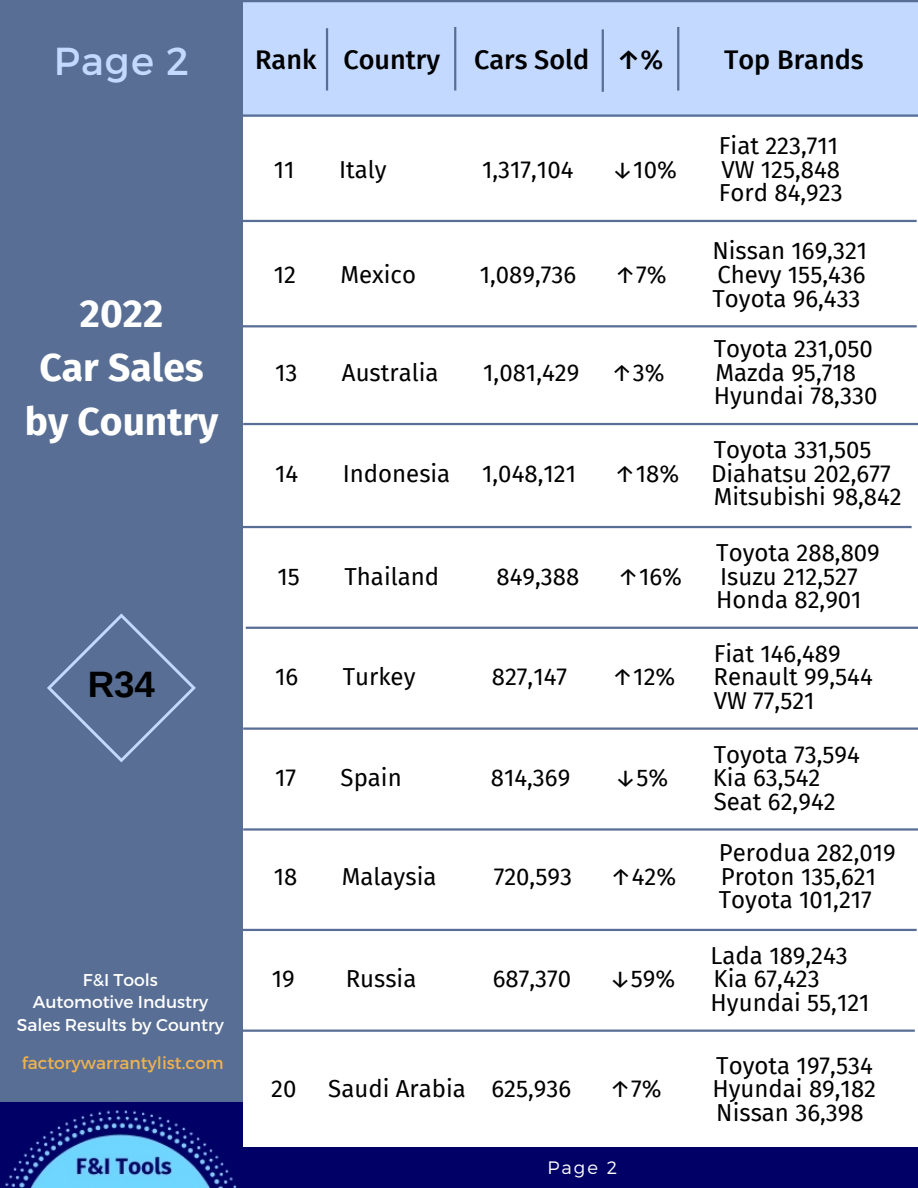
<style>
.page{position:relative;width:918px;height:1188px;background:#fff}
.page>*{position:absolute;margin:0;border:0;box-sizing:border-box;transform-origin:0 0}
.t1{font:700 39px/54px "Fira Sans";color:#fff;text-align:center}
.t2{font:39px "Montserrat";color:#c3d9ff}
.t3{font:700 36.75px "Arimo";color:#000}
.t4{font:500 27px "Fira Sans";color:#000}
.t5{font:24px/23.7px "Fira Sans";color:#000}
.t6{font:300 18px "Montserrat";color:#fff}
.t7{font:17.1px "Montserrat";color:#fff}
.t8{font:17.1px "Montserrat";color:#eeb14f}
</style>
<div class="page">
<div style="left:243px;top:0;width:675px;height:117px;background:#c3d9ff"></div>
<hr style="left:243px;top:423px;width:675px;height:2px;background:#586e94">
<hr style="left:242px;top:325px;width:675px;height:2px;background:#586e94">
<hr style="left:237px;top:526px;width:675px;height:2px;background:#586e94">
<hr style="left:246px;top:627px;width:672px;height:2px;background:#586e94">
<hr style="left:243px;top:828px;width:675px;height:3px;background:#586e94">
<div style="left:0;top:0;width:243px;height:1188px;background:#586e94"></div>
<hr style="left:241px;top:114px;width:677px;height:3px;background:#586e94">
<hr style="left:326px;top:28px;width:2px;height:63px;background:#586e94">
<hr style="left:602px;top:29px;width:2px;height:63px;background:#586e94">
<hr style="left:454px;top:27px;width:2px;height:64px;background:#586e94">
<hr style="left:677px;top:27px;width:2px;height:64px;background:#586e94">
<hr style="left:241px;top:0;width:677px;height:2px;background:#586e94">
<img style="left:0;top:1102px;width:243px;height:86px">
<div style="left:241px;top:1148px;width:677px;height:40px;background:#006"></div>
<hr style="left:243px;top:727px;width:675px;height:3px;background:#586e94">
<svg style="left:47px;top:613px;width:149px;height:150px"></svg>
<hr style="left:240px;top:1030px;width:675px;height:2px;background:#586e94">
<hr style="left:242px;top:220px;width:675px;height:2px;background:#586e94">
<hr style="left:242px;top:929px;width:675px;height:2px;background:#586e94">
<h5 class="t2" style="left:54px;top:36px;width:137px">Page 2</h5>
<h5 class="t1" style="left:25px;top:286px;width:195px">2022<br>Car Sales by Country</h5>
<p class="t3" style="left:88px;top:664px;width:69px">R34</p>
<h5 class="t7" style="left:83px;top:969px;width:77px">F&amp;I Tools</h5>
<h5 class="t7" style="left:33px;top:991px;width:177px">Automotive Industry</h5>
<h5 class="t7" style="left:17px;top:1013px;width:209px">Sales Results by Country</h5>
<h5 class="t8" style="left:22px;top:1051px;width:203px">factorywarrantylist.com</h5>
<h4 class="t4" style="left:255px;top:44px;width:187px">Rank Country</h4>
<h4 class="t4" style="left:474px;top:44px;width:191px">Cars Sold ↑%</h4>
<h4 class="t4" style="left:724px;top:44px;width:141px">Top Brands</h4>
<p class="t5" style="left:719px;top:134px;width:121px">Fiat 223,711</p>
<p class="t5" style="left:274px;top:158px;width:22px">11</p>
<p class="t5" style="left:339px;top:158px;width:49px">Italy</p>
<p class="t5" style="left:482px;top:158px;width:93px">1,317,104</p>
<p class="t5" style="left:612px;top:158px;width:67px">↓10%</p>
<p class="t5" style="left:719px;top:158px;width:125px">VW 125,848<br>Ford 84,923</p>
<h3 class="t5" style="left:712px;top:240px;width:156px">Nissan 169,321</h3>
<h3 class="t5" style="left:274px;top:263px;width:24px">12</h3>
<h3 class="t5" style="left:341px;top:263px;width:77px">Mexico</h3>
<h3 class="t5" style="left:480px;top:263px;width:98px">1,089,736</h3>
<h3 class="t5" style="left:614px;top:263px;width:54px">↑7%</h3>
<h3 class="t5" style="left:712px;top:263px;width:155px">Chevy 155,436<br>Toyota 96,433</h3>
<p class="t5" style="left:714px;top:337px;width:161px">Toyota 231,050</p>
<p class="t5" style="left:275px;top:361px;width:24px">13</p>
<p class="t5" style="left:342px;top:361px;width:98px">Australia</p>
<p class="t5" style="left:483px;top:361px;width:98px">1,081,429</p>
<p class="t5" style="left:611px;top:361px;width:55px">↑3%</p>
<p class="t5" style="left:714px;top:361px;width:165px">Mazda 95,718<br>Hyundai 78,330</p>
<h2 class="t5" style="left:714px;top:438px;width:159px">Toyota 331,505</h2>
<h2 class="t5" style="left:275px;top:462px;width:25px">14</h2>
<h2 class="t5" style="left:343px;top:462px;width:109px">Indonesia</h2>
<h2 class="t5" style="left:482px;top:462px;width:95px">1,048,121</h2>
<h2 class="t5" style="left:614px;top:462px;width:67px">↑18%</h2>
<h2 class="t5" style="left:711px;top:462px;width:192px">Diahatsu 202,677<br>Mitsubishi 98,842</h2>
<h1 class="t5" style="left:716px;top:541px;width:165px">Toyota 288,809</h1>
<h1 class="t5" style="left:278px;top:565px;width:24px">15</h1>
<h1 class="t5" style="left:345px;top:565px;width:96px">Thailand</h1>
<h1 class="t5" style="left:497px;top:565px;width:84px">849,388</h1>
<h1 class="t5" style="left:617px;top:565px;width:66px">↑16%</h1>
<h1 class="t5" style="left:716px;top:565px;width:147px">Isuzu 212,527<br>Honda 82,901</h1>
<h5 class="t5" style="left:714px;top:642px;width:128px">Fiat 146,489</h5>
<h5 class="t5" style="left:275px;top:666px;width:25px">16</h5>
<h5 class="t5" style="left:343px;top:666px;width:74px">Turkey</h5>
<h5 class="t5" style="left:492px;top:666px;width:77px">827,147</h5>
<h5 class="t5" style="left:612px;top:666px;width:65px">↑12%</h5>
<h5 class="t5" style="left:714px;top:666px;width:161px">Renault 99,544<br>VW 77,521</h5>
<p class="t5" style="left:714px;top:743px;width:148px">Toyota 73,594</p>
<p class="t5" style="left:275px;top:766px;width:23px">17</p>
<p class="t5" style="left:341px;top:766px;width:63px">Spain</p>
<p class="t5" style="left:491px;top:766px;width:81px">814,369</p>
<p class="t5" style="left:615px;top:766px;width:55px">↓5%</p>
<p class="t5" style="left:713px;top:766px;width:124px">Kia 63,542<br>Seat 62,942</p>
<p class="t5" style="left:719px;top:841px;width:179px">Perodua 282,019</p>
<p class="t5" style="left:274px;top:865px;width:25px">18</p>
<p class="t5" style="left:342px;top:865px;width:96px">Malaysia</p>
<p class="t5" style="left:494px;top:865px;width:80px">720,593</p>
<p class="t5" style="left:610px;top:865px;width:68px">↑42%</p>
<p class="t5" style="left:719px;top:865px;width:159px">Proton 135,621<br>Toyota 101,217</p>
<p class="t5" style="left:711px;top:944px;width:139px">Lada 189,243</p>
<p class="t5" style="left:272px;top:968px;width:24px">19</p>
<p class="t5" style="left:346px;top:968px;width:72px">Russia</p>
<p class="t5" style="left:493px;top:968px;width:80px">687,370</p>
<p class="t5" style="left:609px;top:968px;width:68px">↓59%</p>
<p class="t5" style="left:711px;top:968px;width:161px">Kia 67,423<br>Hyundai 55,121</p>
<h5 class="t5" style="left:716px;top:1054px;width:158px">Toyota 197,534</h5>
<h5 class="t5" style="left:271px;top:1077px;width:27px">20</h5>
<h5 class="t5" style="left:328px;top:1077px;width:244px">Saudi Arabia 625,936</h5>
<h5 class="t5" style="left:609px;top:1077px;width:54px">↑7%</h5>
<h5 class="t5" style="left:712px;top:1077px;width:165px">Hyundai 89,182<br>Nissan 36,398</h5>
<h5 class="t6" style="left:548px;top:1155px;width:71px">Page 2</h5>
</div>
